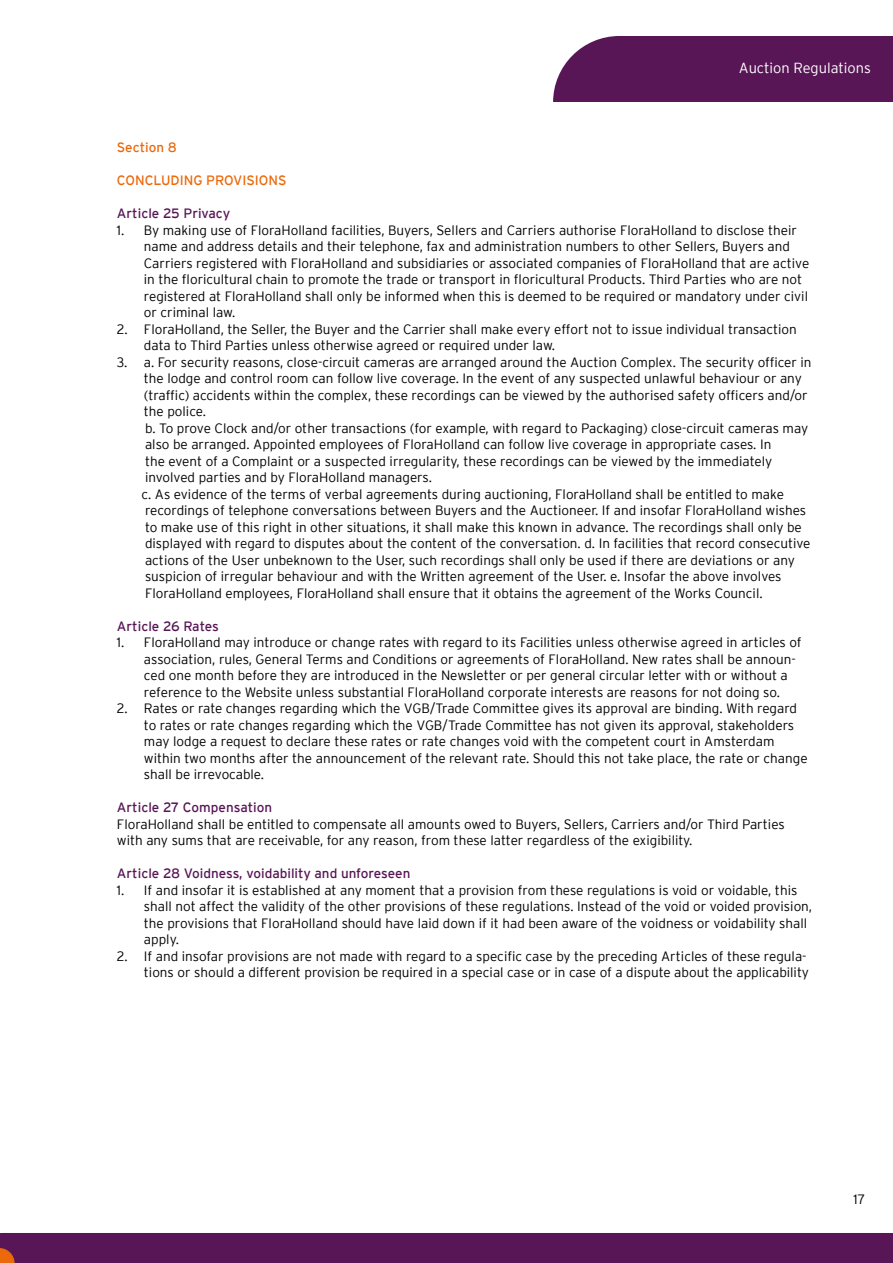
<style>
.page{position:relative;width:893px;height:1263px;background:#fff}
.page>*{position:absolute;margin:0;border:0;box-sizing:border-box;transform-origin:0 0}
.t1{font:300 14.55px "Interstate";color:#fff}
.t2{font:300 13.5px/16.5px "Interstate";color:#000}
.t3{font:13.5px "Interstate";color:#591657}
.t4{font:13.5px "Interstate";color:#eb690b}
</style>
<div class="page">
<div style="left:553px;top:36px;width:340px;height:66px;background:#591657"></div>
<div style="left:0;top:1233px;width:893px;height:30px;background:#591657"></div>
<p class="t1" style="left:739px;top:60px;width:133px">Auction Regulations</p>
<p class="t4" style="left:117px;top:140px;width:61px">Section 8</p>
<p class="t4" style="left:117px;top:173px;width:171px">CONCLUDING PROVISIONS</p>
<p class="t3" style="left:117px;top:206px;width:115px">Article 25 Privacy</p>
<p class="t2" style="left:144px;top:222px;width:667px;text-indent:-27px">1. By making use of FloraHolland facilities, Buyers, Sellers and Carriers authorise FloraHolland to disclose their name and address details and their telephone, fax and administration numbers to other Sellers, Buyers and Carriers registered with FloraHolland and subsidiaries or associated companies of FloraHolland that are active in the floricultural chain to promote the trade or transport in floricultural Products. Third Parties who are not registered at FloraHolland shall only be informed when this is deemed to be required or mandatory under civil or criminal law.</p>
<p class="t2" style="left:144px;top:321px;width:654px;text-indent:-27px">2. FloraHolland, the Seller, the Buyer and the Carrier shall make every effort not to issue individual transaction data to Third Parties unless otherwise agreed or required under law.</p>
<p class="t2" style="left:141px;top:354px;width:672px;text-indent:-25px">3. a. For security reasons, close-circuit cameras are arranged around the Auction Complex. The security officer in the lodge and control room can follow live coverage. In the event of any suspected unlawful behaviour or any (traffic) accidents within the complex, these recordings can be viewed by the authorised safety officers and/or the police.<br>b. To prove Clock and/or other transactions (for example, with regard to Packaging) close-circuit cameras may also be arranged. Appointed employees of FloraHolland can follow live coverage in appropriate cases. In<br>the event of a Complaint or a suspected irregularity, these recordings can be viewed by the immediately involved parties and by FloraHolland managers.<br>c. As evidence of the terms of verbal agreements during auctioning, FloraHolland shall be entitled to make recordings of telephone conversations between Buyers and the Auctioneer. If and insofar FloraHolland wishes to make use of this right in other situations, it shall make this known in advance. The recordings shall only be displayed with regard to disputes about the content of the conversation. d. In facilities that record consecutive actions of the User unbeknown to the User, such recordings shall only be used if there are deviations or any suspicion of irregular behaviour and with the Written agreement of the User. e. Insofar the above involves FloraHolland employees, FloraHolland shall ensure that it obtains the agreement of the Works Council.</p>
<p class="t3" style="left:117px;top:618px;width:104px">Article 26 Rates</p>
<p class="t2" style="left:144px;top:634px;width:659px;text-indent:-27px">1. FloraHolland may introduce or change rates with regard to its Facilities unless otherwise agreed in articles of association, rules, General Terms and Conditions or agreements of FloraHolland. New rates shall be announ&shy;ced one month before they are introduced in the Newsletter or per general circular letter with or without a reference to the Website unless substantial FloraHolland corporate interests are reasons for not doing so.</p>
<p class="t2" style="left:144px;top:700px;width:665px;text-indent:-27px">2. Rates or rate changes regarding which the VGB/Trade Committee gives its approval are binding. With regard to rates or rate changes regarding which the VGB/Trade Committee has not given its approval, stakeholders may lodge a request to declare these rates or rate changes void with the competent court in Amsterdam within two months after the announcement of the relevant rate. Should this not take place, the rate or change shall be irrevocable.</p>
<p class="t3" style="left:117px;top:800px;width:157px">Article 27 Compensation</p>
<p class="t2" style="left:117px;top:815px;width:669px">FloraHolland shall be entitled to compensate all amounts owed to Buyers, Sellers, Carriers and/or Third Parties with any sums that are receivable, for any reason, from these latter regardless of the exigibility.</p>
<p class="t3" style="left:117px;top:866px;width:295px">Article 28 Voidness, voidability and unforeseen</p>
<p class="t2" style="left:144px;top:881px;width:670px;text-indent:-27px">1. If and insofar it is established at any moment that a provision from these regulations is void or voidable, this shall not affect the validity of the other provisions of these regulations. Instead of the void or voided provision, the provisions that FloraHolland should have laid down if it had been aware of the voidness or voidability shall apply.</p>
<p class="t2" style="left:117px;top:947px;width:693px;text-align:right">2. If and insofar provisions are not made with regard to a specific case by the preceding Articles of these regula&shy;tions or should a different provision be required in a special case or in case of a dispute about the applicability</p>
<p class="t2" style="left:853px;top:1190px;width:13px">17</p>
</div>
